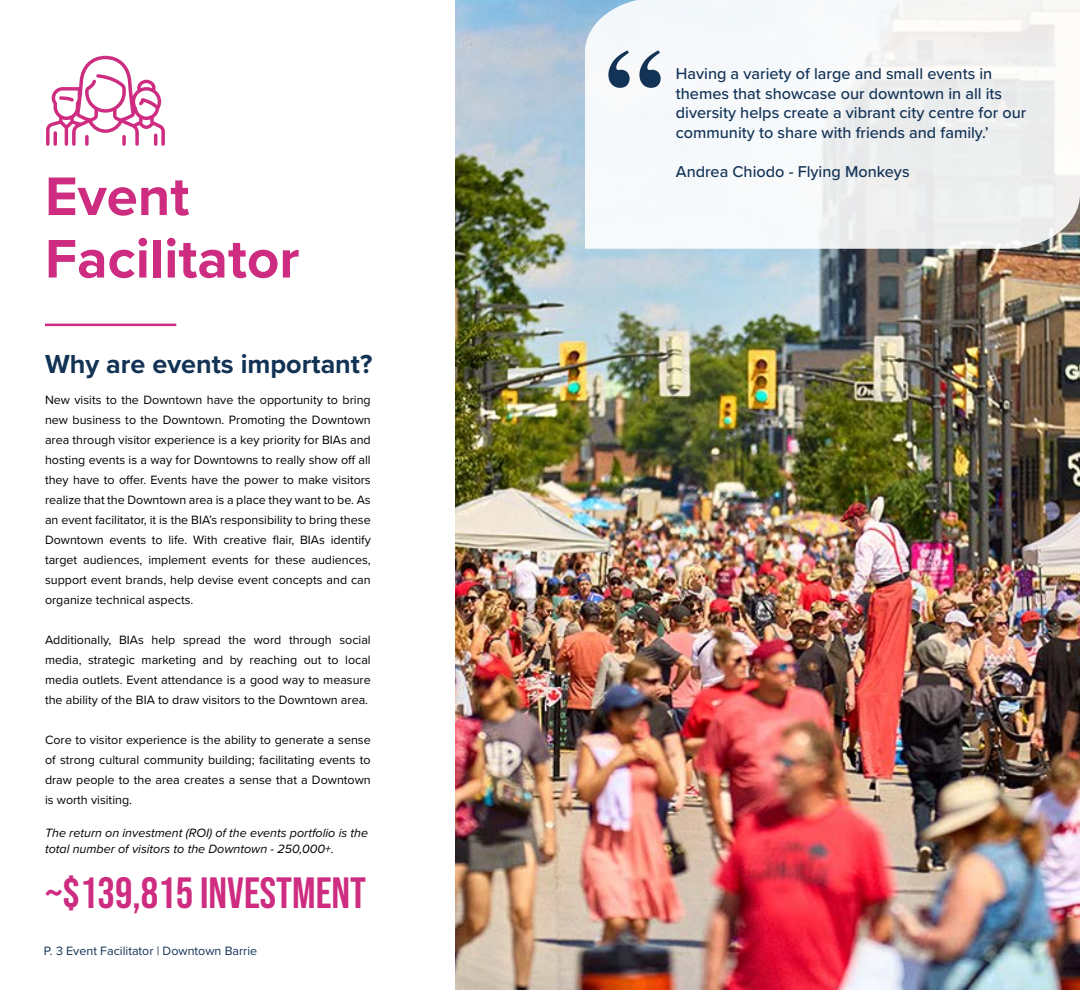
<style>
.page{position:relative;width:1080px;height:990px;background:#fff}
.page>*{position:absolute;margin:0;border:0;box-sizing:border-box;transform-origin:0 0}
.t1{font:700 56.25px/62.5px "Proxima Nova";color:#cd2c80}
.t2{font:43.75px "Bebas Neue";color:#cd2c80}
.t3{font:700 27px "Proxima Nova";color:#133355}
.t4{font:500 16.25px/19.5px "Proxima Nova";color:#123256}
.t5{font:12.5px/20px "Proxima Nova";color:#000;text-align:justify}
.t6{font:italic 12.5px/16.2px "Proxima Nova";color:#000}
.t7{font:12.5px "Proxima Nova";color:#133355}
</style>
<div class="page">
<img style="left:455px;top:0;width:625px;height:990px">
<svg style="left:46px;top:56px;width:119px;height:90px"></svg>
<svg style="left:585px;top:0;width:495px;height:249px;fill:#f5f8fa"></svg>
<svg style="left:608px;top:50px;width:53px;height:38px"></svg>
<hr style="left:45px;top:324px;width:131px;height:2px;background:#cd2c80">
<h1 class="t1" style="left:45px;top:164px;width:256px">Event<br>Facilitator</h1>
<h3 class="t3" style="left:45px;top:344px;width:329px">Why are events important?</h3>
<p class="t5" style="left:45px;top:390px;width:327px">New visits to the Downtown have the opportunity to bring new business to the Downtown. Promoting the Downtown area through visitor experience is a key priority for BIAs and hosting events is a way for Downtowns to really show off all they have to offer. Events have the power to make visitors realize that the Downtown area is a place they want to be. As an event facilitator, it is the BIA’s responsibility to bring these Downtown events to life. With creative flair, BIAs identify target audiences, implement events for these audiences, support event brands, help devise event concepts and can organize technical aspects.</p>
<p class="t5" style="left:45px;top:630px;width:327px">Additionally, BIAs help spread the word through social media, strategic marketing and by reaching out to local media outlets. Event attendance is a good way to measure the ability of the BIA to draw visitors to the Downtown area.</p>
<p class="t5" style="left:45px;top:730px;width:327px">Core to visitor experience is the ability to generate a sense of strong cultural community building; facilitating events to draw people to the area creates a sense that a Downtown is worth visiting.</p>
<p class="t6" style="left:45px;top:824px;width:325px">The return on investment (ROI) of the events portfolio is the total number of visitors to the Downtown - 250,000+.</p>
<h2 class="t2" style="left:45px;top:869px;width:323px">~$139,815 INVESTMENT</h2>
<p class="t7" style="left:44px;top:942px;width:215px">P. 3 Event Facilitator | Downtown Barrie</p>
<h3 class="t4" style="left:676px;top:64px;width:352px">Having a variety of large and small events in themes that showcase our downtown in all its diversity helps create a vibrant city centre for our community to share with friends and family.’</h3>
<h3 class="t4" style="left:676px;top:161px;width:235px">Andrea Chiodo - Flying Monkeys</h3>
</div>
